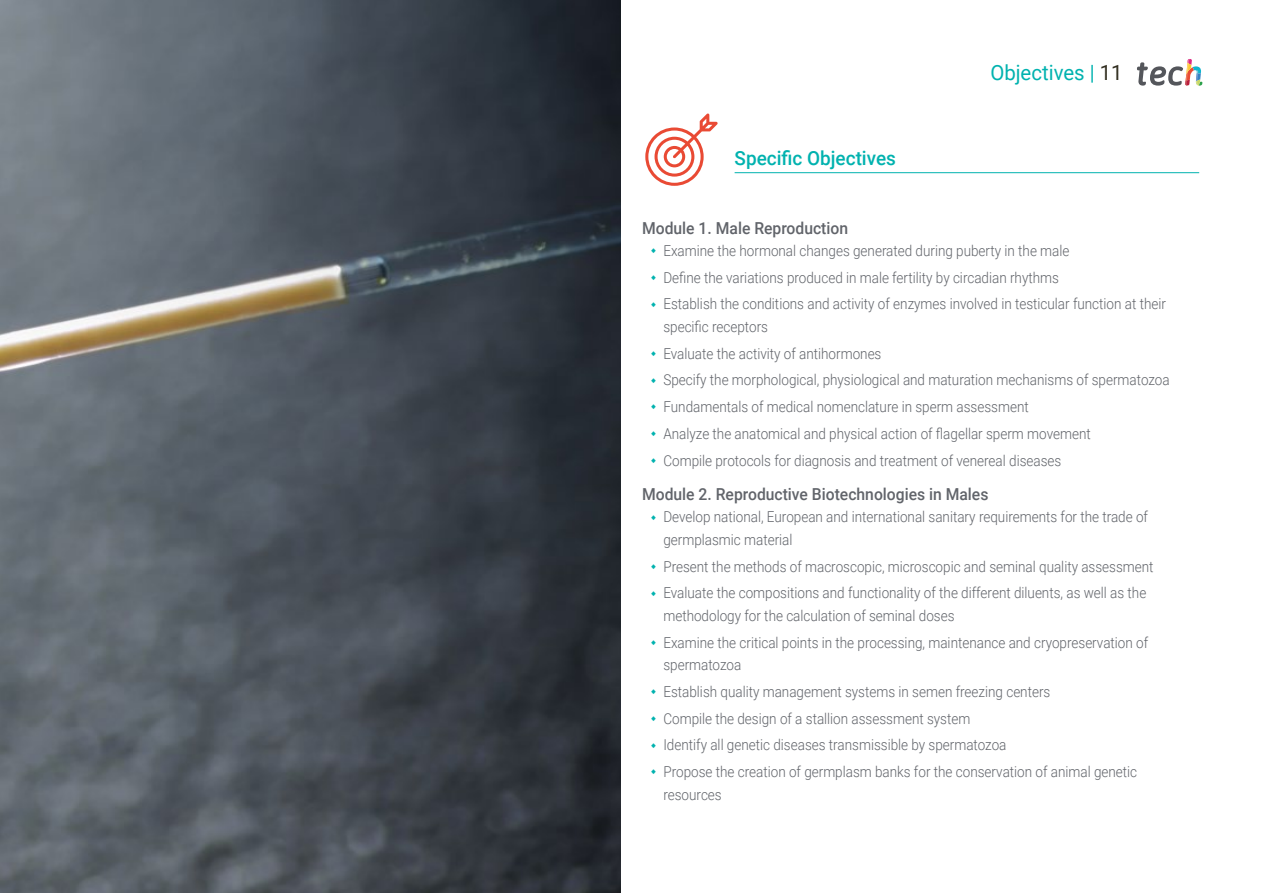
<style>
.page{position:relative;width:1263px;height:893px;background:#fff}
.page>*{position:absolute;margin:0;border:0;box-sizing:border-box;transform-origin:0 0}
.Sección___Pag{font:21px "Roboto";color:#00b2af}
.Subtítulo_Pag{font:500 19.5px "Roboto";color:#00b2af}
.Autor_ok{font:500 16.5px "Roboto";color:#61646a;scale:.95 1}
.t1{font:300 15px/22.5px "Roboto";color:#61646a;scale:.9 1}
.s1{color:#312e20}
</style>
<div class="page">
<img style="left:0;top:0;width:621px;height:893px">
<hr style="left:735px;top:172px;width:464px;height:1px;background:#00b2af">
<svg style="left:645px;top:113px;width:73px;height:73px"></svg>
<svg style="left:1137px;top:59px;width:65px;height:27px"></svg>
<p class="Subtítulo_Pag" style="left:735px;top:144px;width:163px">Specific Objectives</p>
<p class="Sección___Pag" style="left:990px;top:57px;width:134px">Objectives | <span class="s1">11</span></p>
<p class="Autor_ok" style="left:642px;top:216px;width:218px">Module 1. Male Reproduction</p>
<p class="t1" style="left:663px;top:239px;width:453px">Examine the hormonal changes generated during puberty in the male</p>
<p class="t1" style="left:663px;top:265px;width:441px">Define the variations produced in male fertility by circadian rhythms</p>
<p class="t1" style="left:663px;top:292px;width:560px">Establish the conditions and activity of enzymes involved in testicular function at their specific receptors</p>
<p class="t1" style="left:663px;top:341px;width:244px">Evaluate the activity of antihormones</p>
<p class="t1" style="left:663px;top:368px;width:564px">Specify the morphological, physiological and maturation mechanisms of spermatozoa</p>
<p class="t1" style="left:663px;top:395px;width:407px">Fundamentals of medical nomenclature in sperm assessment</p>
<p class="t1" style="left:663px;top:422px;width:476px">Analyze the anatomical and physical action of flagellar sperm movement</p>
<p class="t1" style="left:663px;top:448px;width:444px">Compile protocols for diagnosis and treatment of venereal diseases</p>
<p class="Autor_ok" style="left:642px;top:482px;width:366px">Module 2. Reproductive Biotechnologies in Males</p>
<p class="t1" style="left:663px;top:505px;width:540px">Develop national, European and international sanitary requirements for the trade of germplasmic material</p>
<p class="t1" style="left:663px;top:554px;width:546px">Present the methods of macroscopic, microscopic and seminal quality assessment</p>
<p class="t1" style="left:663px;top:581px;width:538px">Evaluate the compositions and functionality of the different diluents, as well as the methodology for the calculation of seminal doses</p>
<p class="t1" style="left:663px;top:630px;width:540px">Examine the critical points in the processing, maintenance and cryopreservation of spermatozoa</p>
<p class="t1" style="left:663px;top:680px;width:431px">Establish quality management systems in semen freezing centers</p>
<p class="t1" style="left:663px;top:706px;width:343px">Compile the design of a stallion assessment system</p>
<p class="t1" style="left:663px;top:733px;width:383px">Identify all genetic diseases transmissible by spermatozoa</p>
<p class="t1" style="left:663px;top:760px;width:528px">Propose the creation of germplasm banks for the conservation of animal genetic resources</p>
</div>
